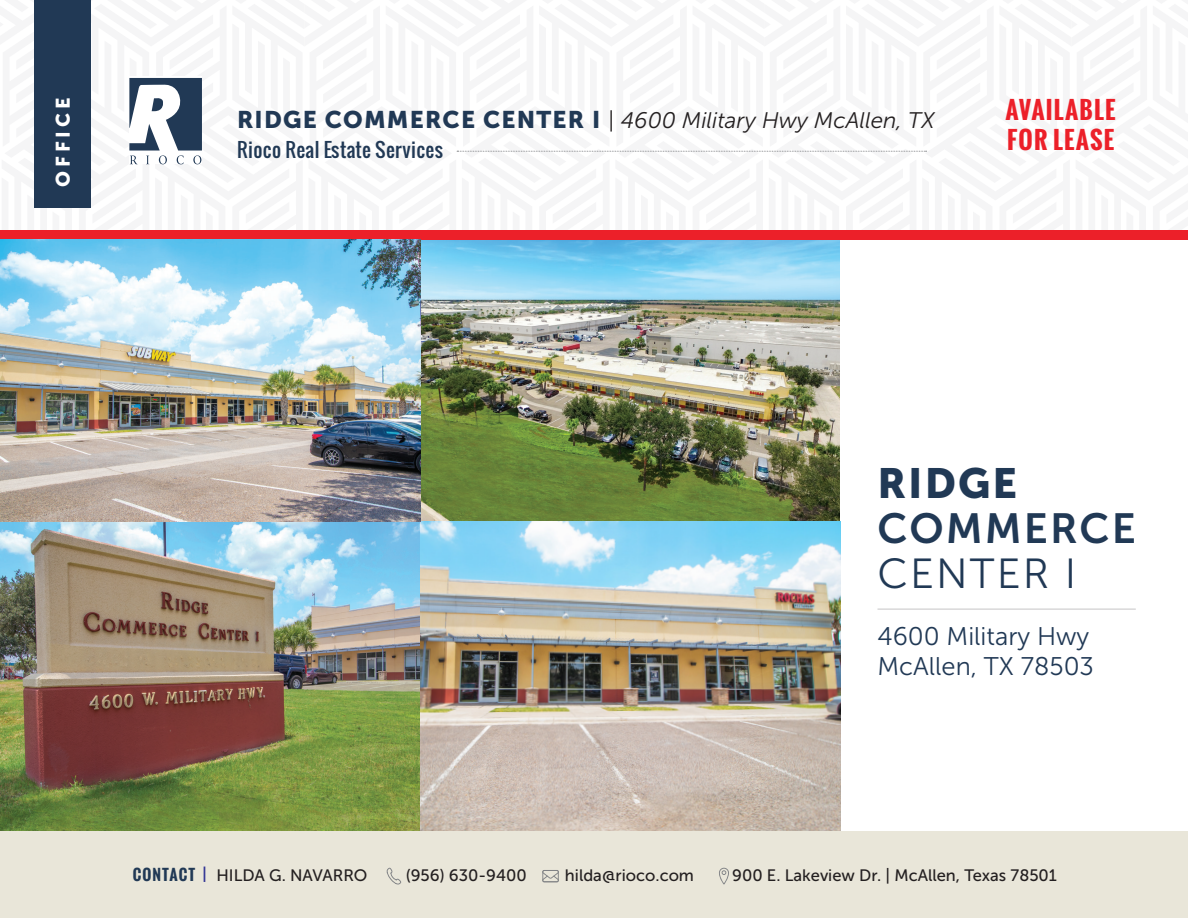
<style>
.page{position:relative;width:1188px;height:918px;background:#fff}
.page>*{position:absolute;margin:0;border:0;box-sizing:border-box;transform-origin:0 0}
.t1{font:42px/45px "Museo Sans 700";letter-spacing:.05em;color:#213955}
.t2{font:25.5px "Museo Sans 300";color:#213955}
.t3{font:700 24px/30px "Oswald";letter-spacing:.05em;color:#ec2029}
.t4{font:italic 22.5px "Museo Sans 300";color:#231f20}
.t5{font:19.5px "Oswald";letter-spacing:.025em;color:#213955}
.t6{font:19.5px "Museo Sans 900";letter-spacing:.2em;color:#fff}
.t7{font:16.5px "Museo Sans 500";color:#231f20}
.s1{font-family:"Museo Sans 900";font-style:normal;font-size:24px;color:#213955}
.s2{font-family:"Museo Sans 900"}
.s3{font-family:"Museo Sans 300"}
.s4{font-family:"Oswald";font-weight:700;font-size:15px;color:#213955}
.s5{font-family:"Oswald";font-weight:700;font-size:15px;color:#323695}
</style>
<div class="page">
<img style="left:421px;top:239px;width:419px;height:282px">
<div style="left:0;top:230px;width:1188px;height:9px;background:#ec2029"></div>
<img style="left:0;top:239px;width:421px;height:592px">
<img style="left:420px;top:521px;width:421px;height:310px">
<hr style="left:878px;top:608px;width:258px;height:2px;background:#231f20">
<div style="left:0;top:831px;width:1188px;height:87px;background:#e9e6d9"></div>
<svg style="left:34px;top:0;width:893px;height:208px"></svg>
<svg style="left:387px;top:868px;width:14px;height:17px"></svg>
<svg style="left:542px;top:870px;width:17px;height:12px"></svg>
<svg style="left:719px;top:868px;width:10px;height:16px"></svg>
<p class="t6" style="left:52px;top:187px;width:91px;rotate:-90deg">OFFICE</p>
<p class="t4" style="left:237px;top:108px;width:699px"><span class="s1">RIDGE COMMERCE CENTER I</span> | 4600 Military Hwy McAllen, TX</p>
<p class="t5" style="left:237px;top:135px;width:208px">Rioco Real Estate Services</p>
<p class="t3" style="left:1006px;top:95px;width:112px">AVAILABLE<br>FOR LEASE</p>
<p class="t1" style="left:878px;top:461px;width:260px"><span class="s2">RIDGE<br></span>COMMERCE<br><span class="s3">CENTER I</span></p>
<p class="t2" style="left:878px;top:622px;width:213px">4600 Military Hwy</p>
<p class="t2" style="left:878px;top:652px;width:218px">McAllen, TX 78503</p>
<p class="t7" style="left:133px;top:866px;width:236px"><span class="s4">CONTACT</span> <span class="s5">|</span> HILDA G. NAVARRO</p>
<p class="t7" style="left:406px;top:866px;width:123px">(956) 630-9400</p>
<p class="t7" style="left:565px;top:866px;width:131px">hilda@rioco.com</p>
<p class="t7" style="left:732px;top:866px;width:326px">900 E. Lakeview Dr. | McAllen, Texas 78501</p>
</div>
